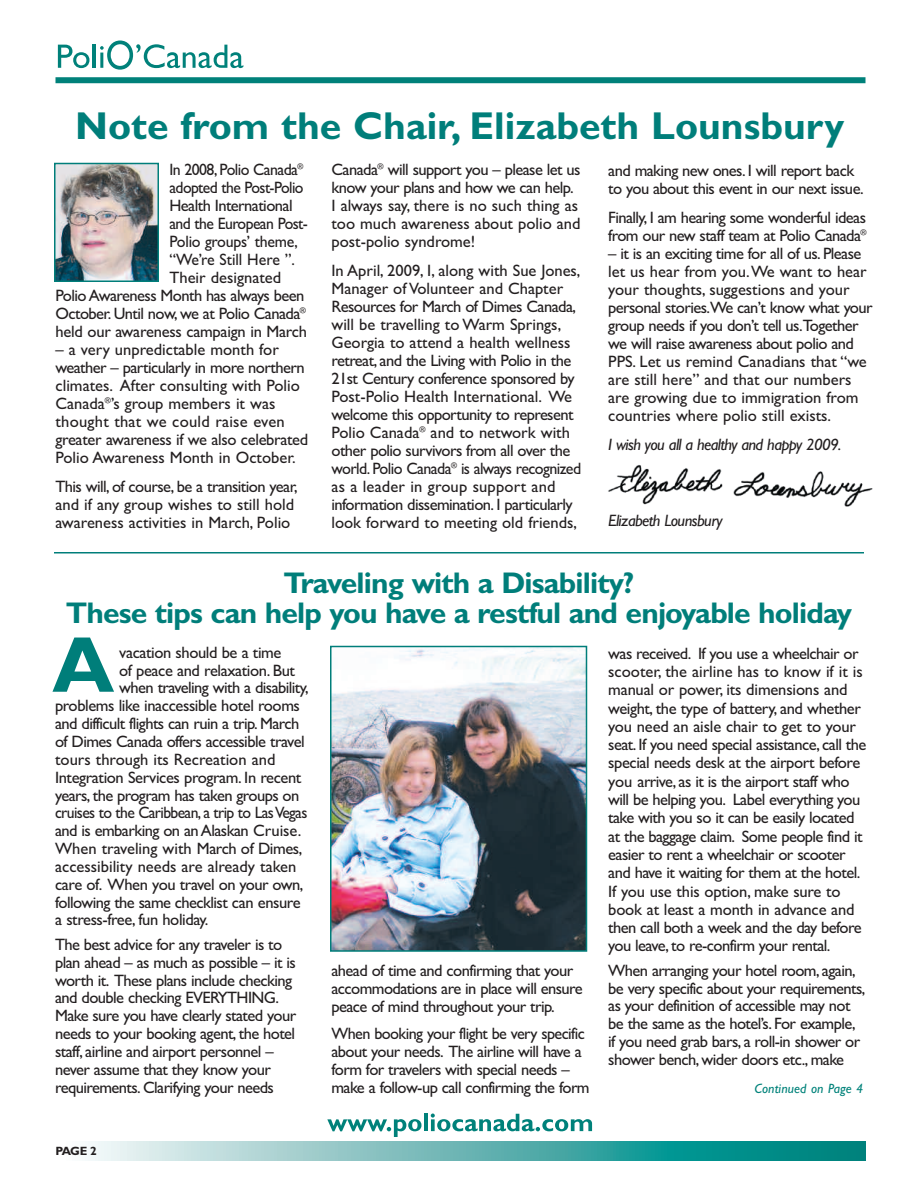
<style>
.page{position:relative;width:918px;height:1188px;background:#fff}
.page>*{position:absolute;margin:0;border:0;box-sizing:border-box;transform-origin:0 0}
.t1{font:700 79.5px "Gill Sans";color:#007e7a}
.t2{font:700 39px "Gill Sans";color:#007e7a}
.t3{font:700 30px/30px "Gill Sans";letter-spacing:-.03em;color:#007e7a;text-align:center}
.t4{font:16.5px/18.3px "Gill Sans";letter-spacing:-.035em;color:#231f20}
.t5{font:16.5px/18px "Gill Sans";color:#231f20}
.t6{font:16.5px/18px "Gill Sans";letter-spacing:-.01em;color:#231f20}
.t7{font:16.5px "Gill Sans";letter-spacing:-.035em;color:#231f20;scale:.95 1}
.t8{font:italic 16.5px "Gill Sans";letter-spacing:-.035em;color:#231f20}
.t9{font:16.5px "Gill Sans";letter-spacing:-.015em;color:#231f20}
.t10{font:16.5px "Gill Sans";letter-spacing:-.035em;color:#231f20;scale:.96 1}
.t11{font:16.5px "Gill Sans";letter-spacing:-.015em;color:#231f20;scale:.96 1}
.t12{font:16.5px "Gill Sans";color:#231f20;scale:.96 1}
.t13{font:italic 13.5px "Gill Sans";letter-spacing:.01em;color:#00827a}
.t14{font:700 12px "Gill Sans";color:#231f20}
</style>
<div class="page">
<svg style="left:327px;top:1119px;width:94px;height:18px"></svg>
<hr style="left:424px;top:1114px;width:4px;height:17px;background:#00817a">
<svg style="left:431px;top:1114px;width:161px;height:17px"></svg>
<svg style="left:58px;top:45px;width:31px;height:23px"></svg>
<hr style="left:93px;top:45px;width:3px;height:23px;background:#00817a">
<svg style="left:100px;top:40px;width:143px;height:30px"></svg>
<div style="left:56px;top:77px;width:810px;height:6px;background:#00817a"></div>
<svg style="left:88px;top:1141px;width:778px;height:20px;background:#63b5b3"></svg>
<hr style="left:54px;top:552px;width:810px;height:2px;background:#007e7a">
<img style="left:608px;top:465px;width:265px;height:42px">
<img style="left:57px;top:166px;width:99px;height:113px">
<div style="left:54px;top:163px;width:105px;height:119px;border:2px solid #007e7a"></div>
<img style="left:333px;top:649px;width:251px;height:300px">
<div style="left:330px;top:646px;width:257px;height:306px;border:2px solid #007e7a"></div>
<h2 class="t2" style="left:75px;top:111px;width:771px">Note from the Chair, Elizabeth Lounsbury</h2>
<p class="t6" style="left:332px;top:160px;width:251px">Canada<sup>®</sup> will support you – please let us know your plans and how we can help.<br>I always say, there is no such thing as too much awareness about polio and post-polio syndrome!</p>
<p class="t4" style="left:331px;top:261px;width:251px">In April, 2009, I, along with Sue Jones, Manager of Volunteer and Chapter Resources for March of Dimes Canada, will be travelling to Warm Springs, Georgia to attend a health wellness retreat, and the Living with Polio in the 21st Century conference sponsored by Post-Polio Health International. We welcome this opportunity to represent Polio Canada<sup>®</sup> and to network with other polio survivors from all over the world. Polio Canada<sup>®</sup> is always recognized as a leader in group support and information dissemination. I particularly look forward to meeting old friends,</p>
<p class="t10" style="left:170px;top:160px;width:141px">In 2008, Polio Canada<sup>®</sup></p>
<p class="t7" style="left:170px;top:178px;width:143px">adopted the Post-Polio</p>
<p class="t4" style="left:170px;top:196px;width:125px">Health International</p>
<p class="t7" style="left:170px;top:214px;width:147px">and the European Post-</p>
<p class="t11" style="left:170px;top:232px;width:135px">Polio groups’ theme,</p>
<p class="t12" style="left:170px;top:250px;width:132px">“We’re Still Here ”.</p>
<p class="t5" style="left:170px;top:268px;width:113px">Their designated</p>
<p class="t4" style="left:55px;top:286px;width:250px">Polio Awareness Month has always been</p>
<p class="t4" style="left:55px;top:304px;width:252px">October. Until now, we at Polio Canada<sup>®</sup></p>
<p class="t9" style="left:56px;top:322px;width:253px">held our awareness campaign in March</p>
<p class="t5" style="left:55px;top:340px;width:254px">– a very unpredictable month for weather – particularly in more northern climates. After consulting with Polio Canada<sup>®</sup>’s group members it was thought that we could raise even greater awareness if we also celebrated Polio Awareness Month in October.</p>
<p class="t5" style="left:55px;top:477px;width:244px">This will, of course, be a transition year, and if any group wishes to still hold awareness activities in March, Polio</p>
<p class="t4" style="left:608px;top:162px;width:257px">and making new ones. I will report back to you about this event in our next issue.</p>
<p class="t4" style="left:608px;top:209px;width:260px">Finally, I am hearing some wonderful ideas from our new staff team at Polio Canada<sup>®</sup></p>
<p class="t5" style="left:608px;top:245px;width:266px">– it is an exciting time for all of us. Please let us hear from you.We want to hear your thoughts, suggestions and your personal stories.We can’t know what your group needs if you don’t tell us.Together we will raise awareness about polio and PPS. Let us remind Canadians that “we are still here” and that our numbers are growing due to immigration from countries where polio still exists.</p>
<p class="t8" style="left:608px;top:438px;width:235px">I wish you all a healthy and happy 2009.</p>
<p class="t8" style="left:608px;top:514px;width:116px">Elizabeth Lounsbury</p>
<h3 class="t3" style="left:66px;top:570px;width:788px">Traveling with a Disability?<br>These tips can help you have a restful and enjoyable holiday</h3>
<h1 class="t1" style="left:52px;top:635px;width:64px">A</h1>
<p class="t4" style="left:119px;top:643px;width:164px">vacation should be a time</p>
<p class="t4" style="left:119px;top:661px;width:177px">of peace and relaxation. But</p>
<p class="t4" style="left:119px;top:679px;width:191px">when traveling with a disability,</p>
<p class="t4" style="left:55px;top:696px;width:246px">problems like inaccessible hotel rooms</p>
<p class="t4" style="left:55px;top:714px;width:246px">and difficult flights can ruin a trip. March</p>
<p class="t4" style="left:55px;top:732px;width:251px">of Dimes Canada offers accessible travel</p>
<p class="t5" style="left:55px;top:750px;width:222px">tours through its Recreation and</p>
<p class="t4" style="left:55px;top:768px;width:248px">Integration Services program. In recent</p>
<p class="t4" style="left:55px;top:786px;width:246px">years, the program has taken groups on</p>
<p class="t7" style="left:55px;top:803px;width:267px">cruises to the Caribbean, a trip to LasVegas</p>
<p class="t4" style="left:55px;top:821px;width:248px">and is embarking on an Alaskan Cruise.</p>
<p class="t5" style="left:55px;top:839px;width:249px">When traveling with March of Dimes,</p>
<p class="t5" style="left:55px;top:857px;width:243px">accessibility needs are already taken</p>
<p class="t4" style="left:55px;top:875px;width:250px">care of. When you travel on your own,</p>
<p class="t4" style="left:55px;top:893px;width:247px">following the same checklist can ensure</p>
<p class="t4" style="left:55px;top:911px;width:155px">a stress-free, fun holiday.</p>
<p class="t4" style="left:55px;top:935px;width:243px;line-height:17.9px">The best advice for any traveler is to plan ahead – as much as possible – it is worth it. These plans include checking and double checking EVERYTHING.<br>Make sure you have clearly stated your needs to your booking agent, the hotel staff, airline and airport personnel – never assume that they know your requirements. Clarifying your needs</p>
<p class="t14" style="left:56px;top:1146px;width:43px">PAGE 2</p>
<p class="t4" style="left:332px;top:961px;width:253px;line-height:17.9px">ahead of time and confirming that your accommodations are in place will ensure peace of mind throughout your trip.</p>
<p class="t4" style="left:332px;top:1024px;width:260px">When booking your flight be very specific about your needs. The airline will have a form for travelers with special needs – make a follow-up call confirming the form</p>
<p class="t4" style="left:608px;top:644px;width:260px">was received. If you use a wheelchair or scooter, the airline has to know if it is manual or power, its dimensions and weight, the type of battery, and whether you need an aisle chair to get to your seat. If you need special assistance, call the special needs desk at the airport before you arrive, as it is the airport staff who will be helping you. Label everything you take with you so it can be easily located at the baggage claim. Some people find it easier to rent a wheelchair or scooter and have it waiting for them at the hotel.<br>If you use this option, make sure to book at least a month in advance and then call both a week and the day before you leave, to re-confirm your rental.</p>
<p class="t4" style="left:608px;top:961px;width:259px;line-height:17.9px">When arranging your hotel room, again, be very specific about your requirements, as your definition of accessible may not be the same as the hotel’s. For example, if you need grab bars, a roll-in shower or shower bench, wider doors etc., make</p>
<p class="t13" style="left:754px;top:1083px;width:110px">Continued on Page 4</p>
</div>
